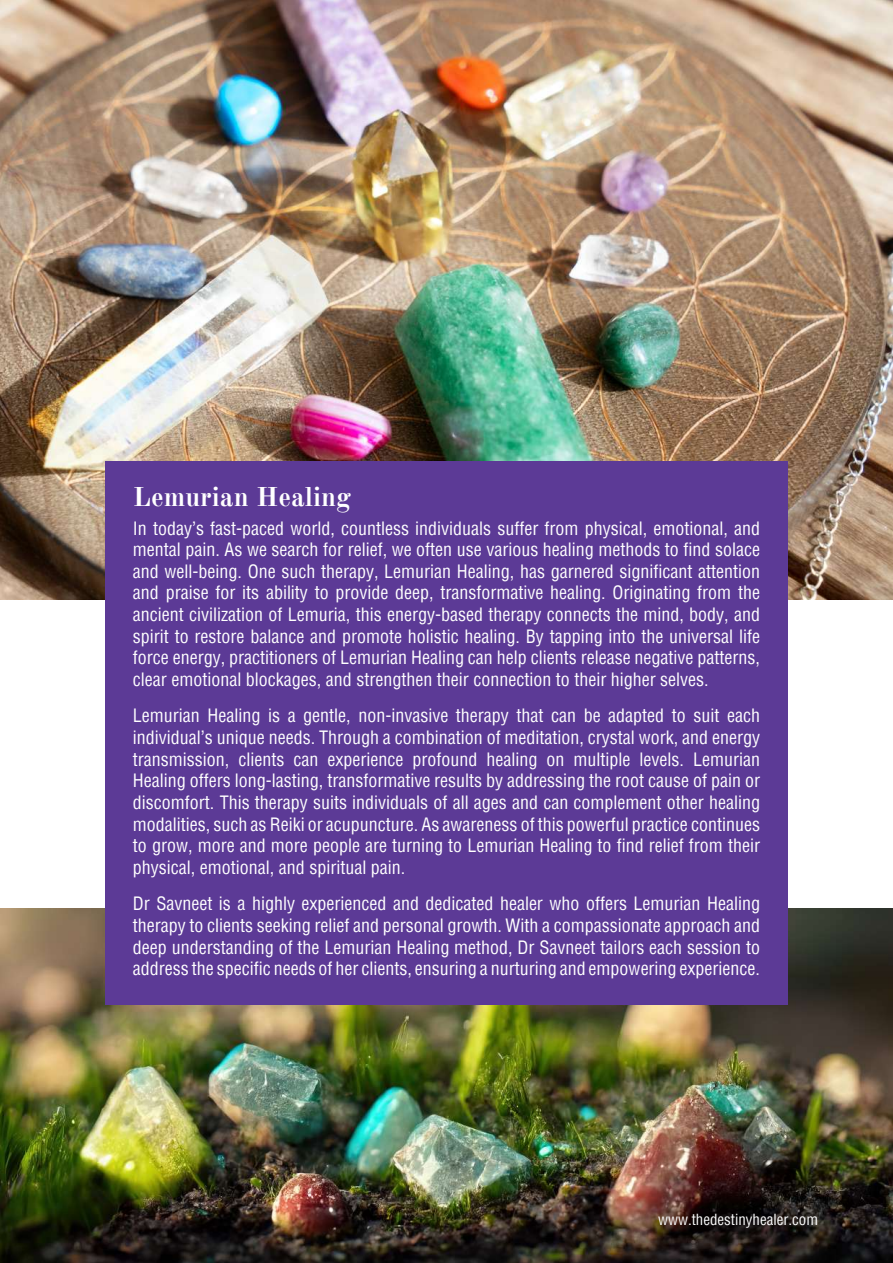
<style>
.page{position:relative;width:893px;height:1263px;background:#fff}
.page>*{position:absolute;margin:0;border:0;box-sizing:border-box;transform-origin:0 0}
.t1{font:700 27px "Old Standard TT";color:#fff}
.t2{font:condensed 18px/21.6px "Helvetica";color:#fff;text-align:justify}
.t3{font:condensed 15px "Helvetica";color:#fff}
</style>
<div class="page">
<img style="left:0;top:0;width:893px;height:600px">
<img style="left:0;top:908px;width:893px;height:355px">
<div style="left:105px;top:462px;width:682px;height:543px;background:#5c3a96"></div>
<h1 class="t1" style="left:133px;top:475px;width:220px">Lemurian Healing</h1>
<p class="t2" style="left:133px;top:517px;width:629px">In today’s fast-paced world, countless individuals suffer from physical, emotional, and mental pain. As we search for relief, we often use various healing methods to find solace and well-being. One such therapy, Lemurian Healing, has garnered significant attention and praise for its ability to provide deep, transformative healing. Originating from the ancient civilization of Lemuria, this energy-based therapy connects the mind, body, and spirit to restore balance and promote holistic healing. By tapping into the universal life force energy, practitioners of Lemurian Healing can help clients release negative patterns, clear emotional blockages, and strengthen their connection to their higher selves.</p>
<p class="t2" style="left:133px;top:705px;width:629px">Lemurian Healing is a gentle, non-invasive therapy that can be adapted to suit each individual’s unique needs. Through a combination of meditation, crystal work, and energy transmission, clients can experience profound healing on multiple levels. Lemurian Healing offers long-lasting, transformative results by addressing the root cause of pain or discomfort. This therapy suits individuals of all ages and can complement other healing modalities, such as Reiki or acupuncture. As awareness of this powerful practice continues to grow, more and more people are turning to Lemurian Healing to find relief from their physical, emotional, and spiritual pain.</p>
<p class="t2" style="left:133px;top:893px;width:629px">Dr Savneet is a highly experienced and dedicated healer who offers Lemurian Healing therapy to clients seeking relief and personal growth. With a compassionate approach and deep understanding of the Lemurian Healing method, Dr Savneet tailors each session to address the specific needs of her clients, ensuring a nurturing and empowering experience.</p>
<p class="t3" style="left:658px;top:1210px;width:161px">www.thedestinyhealer.com</p>
</div>
